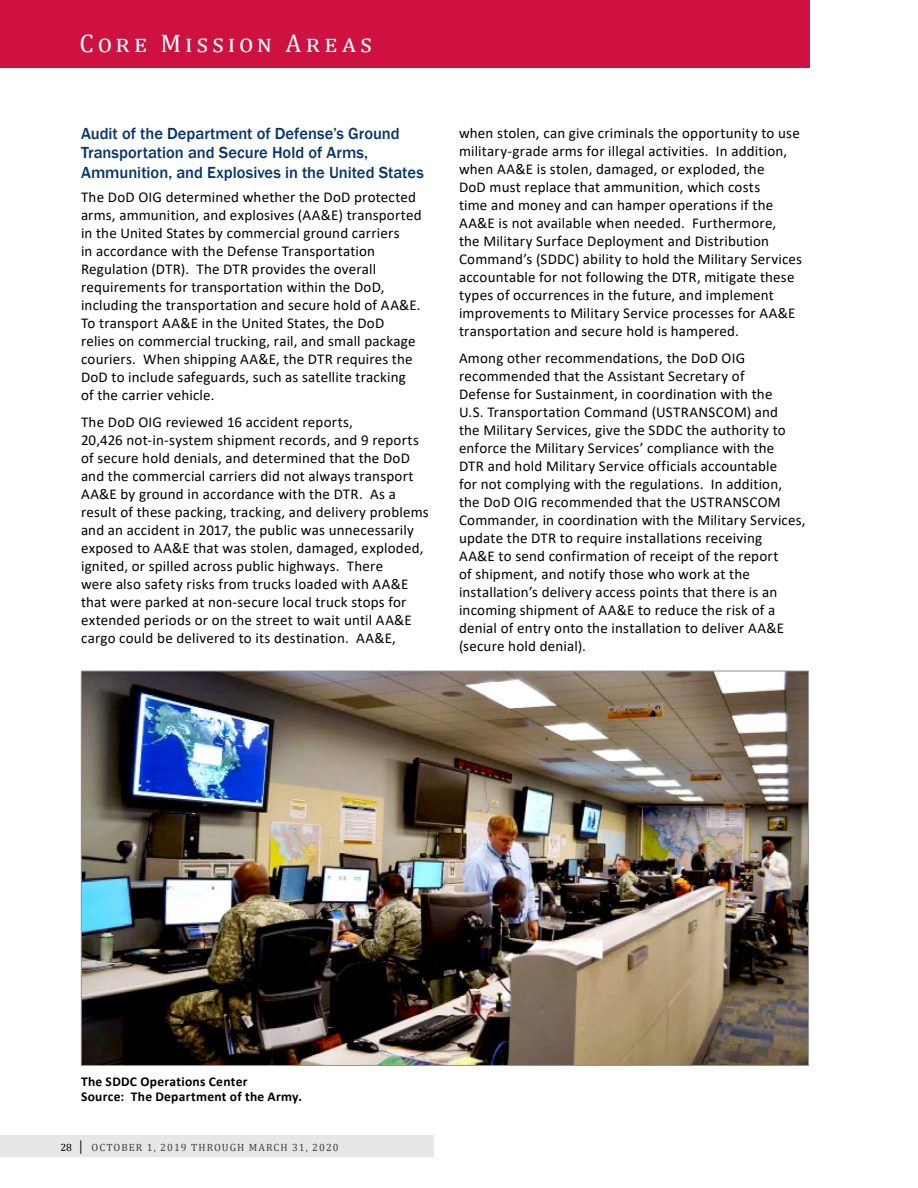
<style>
.page{position:relative;width:918px;height:1188px;background:#fff}
.page>*{position:absolute;margin:0;border:0;box-sizing:border-box;transform-origin:0 0}
.t1{font:25.5px "Cambria";letter-spacing:.165em;color:#fff}
.Header_3_2016{font:500 16.5px/19.8px "Franklin Gothic";color:#083569}
.Body_text{font:15px/18px "Calibri";letter-spacing:.015em;color:#000}
.Photo_Caption{font:700 13.5px "Calibri";letter-spacing:.02em;color:#000}
.t2{font:10.5px "Cambria";letter-spacing:.1em;color:#414042}
.s1{color:#000}
.s2{font-family:"Calibri";font-size:15px;color:#000}
</style>
<div class="page">
<div style="left:0;top:0;width:810px;height:67px;background:#ce1141"></div>
<div style="left:0;top:1135px;width:433px;height:22px;background:#e6e7e8"></div>
<img style="left:83px;top:673px;width:724px;height:391px">
<h1 class="t1" style="left:80px;top:28px;width:294px">Core Mission Areas</h1>
<p class="Header_3_2016" style="left:81px;top:123px;width:344px">Audit of the Department of Defense’s Ground<br>Transportation and Secure Hold of Arms,<br>Ammunition, and Explosives in the United States</p>
<p class="Body_text" style="left:81px;top:188px;width:342px">The DoD OIG determined whether the DoD protected arms, ammunition, and explosives (AA&amp;E) transported in the United States by commercial ground carriers<br>in accordance with the Defense Transportation Regulation (DTR). The DTR provides the overall requirements for transportation within the DoD, including the transportation and secure hold of AA&amp;E.<br>To transport AA&amp;E in the United States, the DoD relies on commercial trucking, rail, and small package couriers. When shipping AA&amp;E, the DTR requires the DoD to include safeguards, such as satellite tracking of the carrier vehicle.</p>
<p class="Body_text" style="left:81px;top:413px;width:349px">The DoD OIG reviewed 16 accident reports,<br>20,426 not‑in‑system shipment records, and 9 reports of secure hold denials, and determined that the DoD and the commercial carriers did not always transport AA&amp;E by ground in accordance with the DTR. As a result of these packing, tracking, and delivery problems and an accident in 2017, the public was unnecessarily exposed to AA&amp;E that was stolen, damaged, exploded, ignited, or spilled across public highways. There<br>were also safety risks from trucks loaded with AA&amp;E that were parked at non‑secure local truck stops for extended periods or on the street to wait until AA&amp;E cargo could be delivered to its destination. AA&amp;E,</p>
<p class="Body_text" style="left:459px;top:124px;width:345px">when stolen, can give criminals the opportunity to use military‑grade arms for illegal activities. In addition, when AA&amp;E is stolen, damaged, or exploded, the<br>DoD must replace that ammunition, which costs<br>time and money and can hamper operations if the AA&amp;E is not available when needed. Furthermore,<br>the Military Surface Deployment and Distribution Command’s (SDDC) ability to hold the Military Services accountable for not following the DTR, mitigate these types of occurrences in the future, and implement improvements to Military Service processes for AA&amp;E transportation and secure hold is hampered.</p>
<p class="Body_text" style="left:459px;top:349px;width:348px">Among other recommendations, the DoD OIG recommended that the Assistant Secretary of<br>Defense for Sustainment, in coordination with the<br>U.S. Transportation Command (USTRANSCOM) and<br>the Military Services, give the SDDC the authority to enforce the Military Services’ compliance with the<br>DTR and hold Military Service officials accountable<br>for not complying with the regulations. In addition, the DoD OIG recommended that the USTRANSCOM Commander, in coordination with the Military Services, update the DTR to require installations receiving<br>AA&amp;E to send confirmation of receipt of the report<br>of shipment, and notify those who work at the installation’s delivery access points that there is an incoming shipment of AA&amp;E to reduce the risk of a denial of entry onto the installation to deliver AA&amp;E (secure hold denial).</p>
<p class="Photo_Caption" style="left:81px;top:1072px;width:168px">The SDDC Operations Center</p>
<p class="Photo_Caption" style="left:81px;top:1087px;width:223px">Source: The Department of the Army.</p>
<p class="t2" style="left:60px;top:1141px;width:280px"><span class="s1">28</span> <span class="s2">|</span> OCTOBER 1, 2019 THROUGH MARCH 31, 2020</p>
</div>
